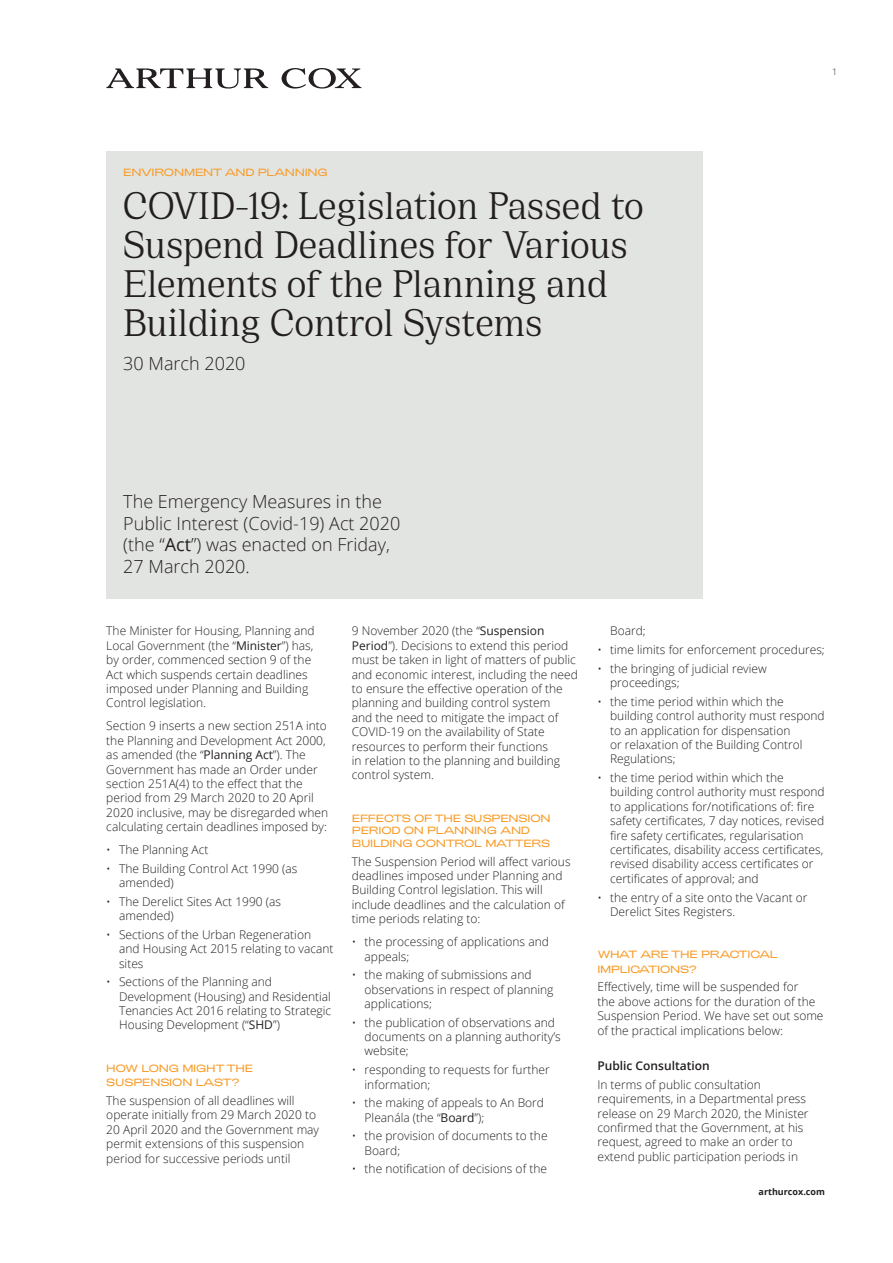
<style>
.page{position:relative;width:893px;height:1263px;background:#fff}
.page>*{position:absolute;margin:0;border:0;box-sizing:border-box;transform-origin:0 0}
.t1{font:42px/39px "Earlsfort";color:#231f20}
.Stand_first{font:300 18px/21.6px "Open Sans";color:#231f20}
.t2{font:300 12px/14.4px "Open Sans";color:#231f20}
.Subtitle_style{font:600 12px "Open Sans";color:#231f20}
.Subtitle_style_2{font:300 10.5px/14.4px "Adieu";letter-spacing:-.03em;color:#f89c28}
.Page_heading{font:300 10.5px "Adieu";letter-spacing:-.03em;color:#f89c28}
.t3{font:700 9px "Open Sans";color:#231f20}
.t4{font:300 9px "Open Sans";color:#231f20}
.s1{font-weight:400}
</style>
<div class="page">
<div style="left:106px;top:151px;width:596px;height:447px;background:#e2e4e2"></div>
<svg style="left:106px;top:68px;width:255px;height:21px"></svg>
<p class="Page_heading" style="left:123px;top:166px;width:206px">ENVIRONMENT AND PLANNING</p>
<p class="t1" style="left:123px;top:186px;width:522px">COVID-19: Legislation Passed to<br>Suspend Deadlines for Various<br>Elements of the Planning and<br>Building Control Systems</p>
<p class="Stand_first" style="left:123px;top:353px;width:124px">30 March 2020</p>
<p class="t4" style="left:832px;top:65px;width:7px">1</p>
<p class="Stand_first" style="left:123px;top:490px;width:279px">The Emergency Measures in the<br>Public Interest (Covid-19) Act 2020 (the “<span class="s1">Act</span>”) was enacted on Friday,<br>27 March 2020.</p>
<p class="t2" style="left:106px;top:623px;width:210px">The Minister for Housing, Planning and Local Government (the “<span class="s1">Minister</span>”) has, by order, commenced section 9 of the Act which suspends certain deadlines imposed under Planning and Building Control legislation.</p>
<p class="t2" style="left:106px;top:718px;width:223px">Section 9 inserts a new section 251A into the Planning and Development Act 2000, as amended (the “<span class="s1">Planning Act</span>”). The Government has made an Order under section 251A(4) to the effect that the period from 29 March 2020 to 20 April 2020 inclusive, may be disregarded when calculating certain deadlines imposed by:</p>
<p class="t2" style="left:106px;top:842px;width:104px">• The Planning Act</p>
<p class="t2" style="left:119px;top:861px;width:180px;text-indent:-13px">• The Building Control Act 1990 (as amended)</p>
<p class="t2" style="left:119px;top:894px;width:164px;text-indent:-13px">• The Derelict Sites Act 1990 (as amended)</p>
<p class="t2" style="left:119px;top:927px;width:216px;text-indent:-13px">• Sections of the Urban Regeneration and Housing Act 2015 relating to vacant sites</p>
<p class="t2" style="left:119px;top:974px;width:214px;text-indent:-13px">• Sections of the Planning and Development (Housing) and Residential Tenancies Act 2016 relating to Strategic Housing Development (“<span class="s1">SHD</span>”)</p>
<p class="Subtitle_style_2" style="left:106px;top:1061px;width:149px">HOW LONG MIGHT THE<br>SUSPENSION LAST?</p>
<p class="t2" style="left:106px;top:1093px;width:214px">The suspension of all deadlines will operate initially from 29 March 2020 to 20 April 2020 and the Government may permit extensions of this suspension period for successive periods until</p>
<p class="t2" style="left:352px;top:623px;width:228px">9 November 2020 (the “<span class="s1">Suspension Period</span>”). Decisions to extend this period must be taken in light of matters of public and economic interest, including the need to ensure the effective operation of the planning and building control system<br>and the need to mitigate the impact of COVID-19 on the availability of State resources to perform their functions<br>in relation to the planning and building control system.</p>
<p class="Subtitle_style_2" style="left:352px;top:812px;width:200px;line-height:12.6px">EFFECTS OF THE SUSPENSION<br>PERIOD ON PLANNING AND<br>BUILDING CONTROL MATTERS</p>
<p class="t2" style="left:352px;top:854px;width:220px">The Suspension Period will affect various deadlines imposed under Planning and Building Control legislation. This will include deadlines and the calculation of time periods relating to:</p>
<p class="t2" style="left:365px;top:934px;width:186px;text-indent:-13px">• the processing of applications and appeals;</p>
<p class="t2" style="left:365px;top:967px;width:190px;text-indent:-13px">• the making of submissions and observations in respect of planning applications;</p>
<p class="t2" style="left:365px;top:1015px;width:198px;text-indent:-13px">• the publication of observations and documents on a planning authority’s website;</p>
<p class="t2" style="left:365px;top:1062px;width:187px;text-indent:-13px">• responding to requests for further information;</p>
<p class="t2" style="left:365px;top:1095px;width:181px;text-indent:-13px">• the making of appeals to An Bord<br>Pleanála (the “<span class="s1">Board</span>”);</p>
<p class="t2" style="left:365px;top:1128px;width:184px;text-indent:-13px">• the provision of documents to the<br>Board;</p>
<p class="t2" style="left:352px;top:1161px;width:197px">• the notification of decisions of the</p>
<p class="t2" style="left:610px;top:623px;width:37px">Board;</p>
<p class="t2" style="left:597px;top:642px;width:229px">• time limits for enforcement procedures;</p>
<p class="t2" style="left:610px;top:661px;width:158px;text-indent:-13px">• the bringing of judicial review proceedings;</p>
<p class="t2" style="left:610px;top:694px;width:216px;text-indent:-13px">• the time period within which the building control authority must respond to an application for dispensation<br>or relaxation of the Building Control<br>Regulations;</p>
<p class="t2" style="left:610px;top:770px;width:216px;text-indent:-13px">• the time period within which the building control authority must respond to applications for/notifications of: fire safety certificates, 7 day notices, revised fire safety certificates, regularisation certificates, disability access certificates, revised disability access certificates or certificates of approval; and</p>
<p class="t2" style="left:610px;top:890px;width:199px;text-indent:-13px">• the entry of a site onto the Vacant or<br>Derelict Sites Registers.</p>
<p class="Subtitle_style_2" style="left:597px;top:947px;width:182px">WHAT ARE THE PRACTICAL<br>IMPLICATIONS?</p>
<p class="t2" style="left:597px;top:979px;width:228px">Effectively, time will be suspended for<br>the above actions for the duration of the Suspension Period. We have set out some of the practical implications below:</p>
<p class="Subtitle_style" style="left:597px;top:1057px;width:114px">Public Consultation</p>
<p class="t2" style="left:597px;top:1077px;width:213px">In terms of public consultation requirements, in a Departmental press release on 29 March 2020, the Minister confirmed that the Government, at his request, agreed to make an order to extend public participation periods in</p>
<p class="t3" style="left:759px;top:1185px;width:68px">arthurcox.com</p>
</div>
